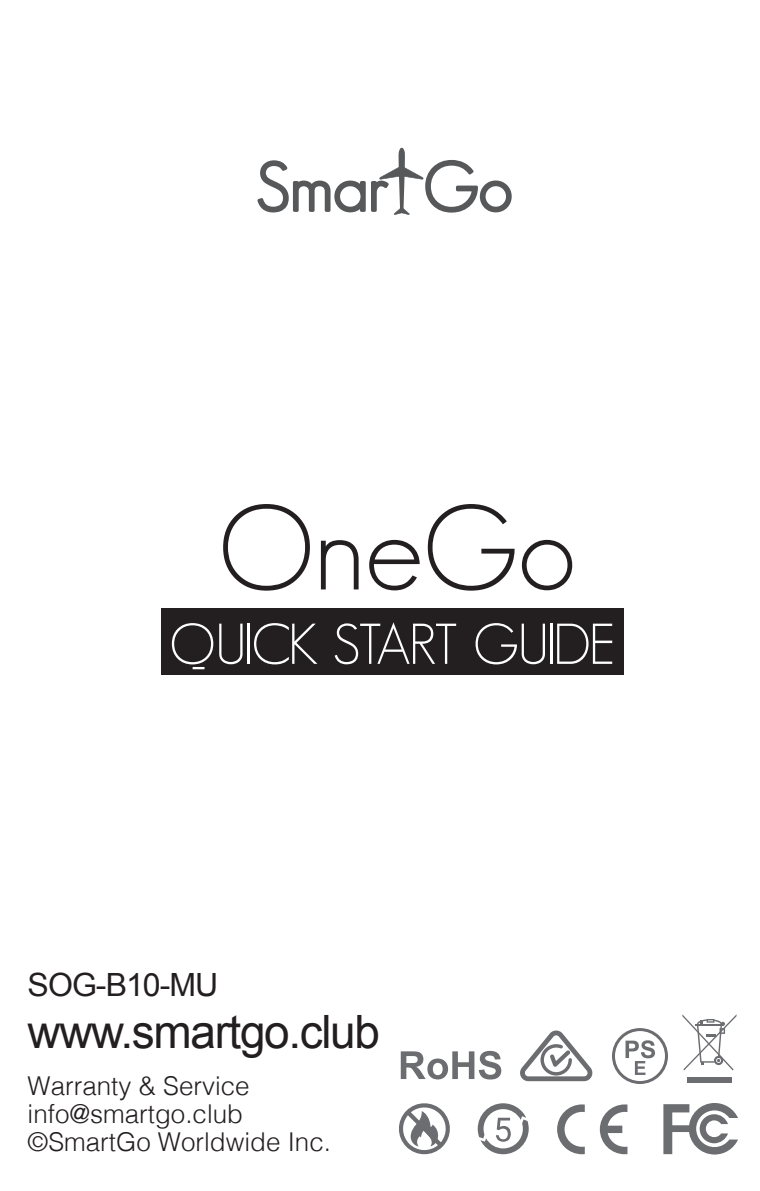
<style>
.page{position:relative;width:760px;height:1191px;background:#fff}
.page>*{position:absolute;margin:0;border:0;box-sizing:border-box;transform-origin:0 0}
.t1{font:300 118px "Geosans";letter-spacing:-.01em;color:#231f20}
.t2{font:300 56.4px "Geosans";letter-spacing:-.05em;color:#fff}
.t3{font:46px "Arial";letter-spacing:-.03em;color:#231f20}
.t4{font:32px "Arial";letter-spacing:-.03em;color:#231f20}
.t5{font:300 26px/28px "Helvetica";color:#231f20}
</style>
<div class="page">
<div style="left:160px;top:608px;width:463px;height:67px;background:#231f20"></div>
<svg style="left:257px;top:160px;width:108px;height:52px"></svg>
<svg style="left:371px;top:148px;width:140px;height:67px"></svg>
<svg style="left:682px;top:1014px;width:54px;height:56px"></svg>
<div style="left:687px;top:1076px;width:44px;height:6px;background:#6c6d70"></div>
<svg style="left:557px;top:1104px;width:27px;height:50px"></svg>
<svg style="left:599px;top:1104px;width:28px;height:50px"></svg>
<svg style="left:663px;top:1103px;width:74px;height:51px"></svg>
<svg style="left:400px;top:1051px;width:101px;height:28px"></svg>
<svg style="left:399px;top:1103px;width:51px;height:52px"></svg>
<svg style="left:477px;top:1103px;width:51px;height:51px"></svg>
<svg style="left:520px;top:1030px;width:72px;height:51px"></svg>
<svg style="left:612px;top:1028px;width:55px;height:56px"></svg>
<h1 class="t1" style="left:217px;top:483px;width:361px">OneGo</h1>
<h2 class="t2" style="left:168px;top:613px;width:448px">QUICK START GUIDE</h2>
<p class="t4" style="left:28px;top:963px;width:192px">SOG-B10-MU</p>
<h3 class="t3" style="left:28px;top:1001px;width:353px">www.smartgo.club</h3>
<p class="t5" style="left:28px;top:1069px;width:305px">Warranty &amp; Service info@smartgo.club ©SmartGo Worldwide Inc.</p>
</div>
